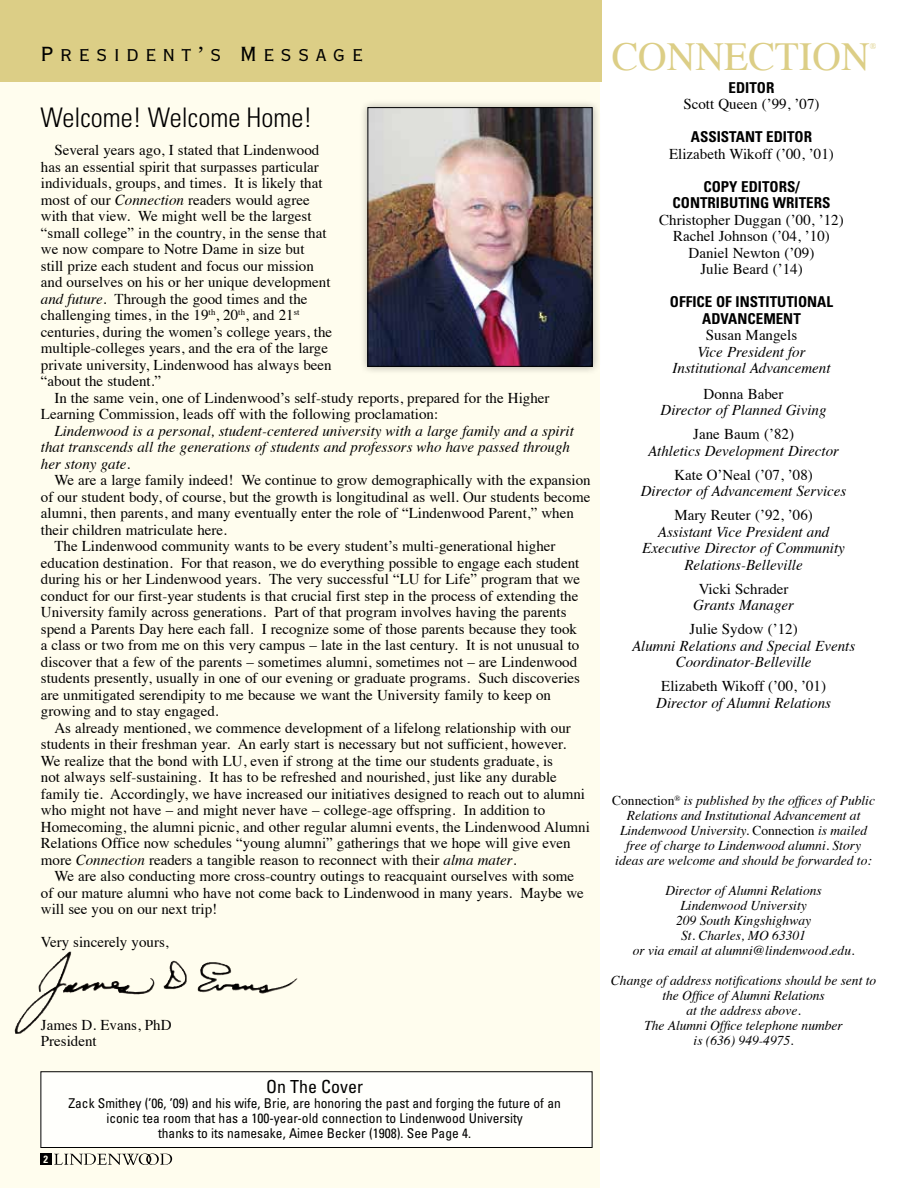
<style>
.page{position:relative;width:918px;height:1188px;background:#fff}
.page>*{position:absolute;margin:0;border:0;box-sizing:border-box;transform-origin:0 0}
.t1{font:39.75px "Times";color:#dcce86}
.t2{font:300 condensed 27px "Univers LT Std";color:#000}
.t3{font:27px "Copperplate Gothic Std 29 BC";letter-spacing:.2em;color:#000}
.t4{font:condensed 18px "Univers LT Std";color:#000}
.t5{font:15px/16.5px "Times";color:#000}
.t6{font:italic 15px/16.5px "Times";color:#000;text-align:center}
.t7{font:700 condensed 15px/16.5px "Univers LT Std";color:#000;text-align:center}
.t8{font:italic 13.5px/15px "Times";color:#000;text-align:center}
.t9{font:condensed 13.5px/15px "Univers LT Std";color:#000;text-align:center}
.t10{font:700 condensed 10.5px "Univers LT Std";color:#fff}
.t11{font:8.7px "Times";color:#dcce86}
.s1{font-style:italic}
.s2{font-style:normal}
</style>
<div class="page">
<div style="left:0;top:0;width:600px;height:1188px;background:#fffdee"></div>
<img style="left:38px;top:951px;width:33px;height:41px">
<div style="left:359px;top:99px;width:242px;height:276px;background:#000;opacity:.3"></div>
<img style="left:370px;top:109px;width:220px;height:256px">
<div style="left:368px;top:107px;width:224px;height:260px;border:1px solid #000"></div>
<div style="left:0;top:0;width:602px;height:82px;background:#dcce86"></div>
<div style="left:41px;top:1072px;width:551px;height:76px;background:#fffffc"></div>
<div style="left:40px;top:1071px;width:552px;height:77px;border:1px solid #000"></div>
<h2 class="t3" style="left:40px;top:41px;width:324px">President’s Message</h2>
<h2 class="t2" style="left:40px;top:101px;width:273px">Welcome! Welcome Home!</h2>
<p class="t5" style="left:41px;top:141px;width:293px;text-indent:14px">Several years ago, I stated that Lindenwood has an essential spirit that surpasses particular individuals, groups, and times. It is likely that most of our <span class="s1">Connection</span> readers would agree with that view. We might well be the largest “small college” in the country, in the sense that we now compare to Notre Dame in size but<br>still prize each student and focus our mission and ourselves on his or her unique development <span class="s1">and future</span>. Through the good times and the challenging times, in the 19<sup>th</sup>, 20<sup>th</sup>, and 21<sup>st </sup>centuries, during the women’s college years, the multiple-colleges years, and the era of the large private university, Lindenwood has always been “about the student.”</p>
<p class="t5" style="left:41px;top:388px;width:510px;text-indent:14px">In the same vein, one of Lindenwood’s self-study reports, prepared for the Higher<br>Learning Commission, leads off with the following proclamation:</p>
<p class="t6" style="left:41px;top:422px;width:535px;text-align:left;text-indent:14px">Lindenwood is a personal, student-centered university with a large family and a spirit that transcends all the generations of students and professors who have passed through her stony gate<span class="s2">.</span></p>
<p class="t5" style="left:54px;top:471px;width:538px">We are a large family indeed! We continue to grow demographically with the expansion</p>
<p class="t5" style="left:41px;top:487px;width:551px">of our student body, of course, but the growth is longitudinal as well. Our students become</p>
<p class="t5" style="left:41px;top:504px;width:535px">alumni, then parents, and many eventually enter the role of “Lindenwood Parent,” when</p>
<p class="t5" style="left:41px;top:520px;width:188px">their children matriculate here.</p>
<p class="t5" style="left:54px;top:537px;width:503px">The Lindenwood community wants to be every student’s multi-generational higher</p>
<p class="t5" style="left:41px;top:553px;width:540px">education destination. For that reason, we do everything possible to engage each student</p>
<p class="t5" style="left:41px;top:570px;width:541px">during his or her Lindenwood years. The very successful “LU for Life” program that we</p>
<p class="t5" style="left:41px;top:586px;width:539px">conduct for our first-year students is that crucial first step in the process of extending the</p>
<p class="t5" style="left:41px;top:603px;width:527px">University family across generations. Part of that program involves having the parents</p>
<p class="t5" style="left:41px;top:619px;width:538px">spend a Parents Day here each fall. I recognize some of those parents because they took</p>
<p class="t5" style="left:41px;top:636px;width:540px">a class or two from me on this very campus – late in the last century. It is not unusual to</p>
<p class="t5" style="left:41px;top:652px;width:538px">discover that a few of the parents – sometimes alumni, sometimes not – are Lindenwood</p>
<p class="t5" style="left:41px;top:669px;width:541px">students presently, usually in one of our evening or graduate programs. Such discoveries</p>
<p class="t5" style="left:41px;top:685px;width:512px">are unmitigated serendipity to me because we want the University family to keep on</p>
<p class="t5" style="left:41px;top:702px;width:179px">growing and to stay engaged.</p>
<p class="t5" style="left:54px;top:718px;width:518px">As already mentioned, we commence development of a lifelong relationship with our</p>
<p class="t5" style="left:41px;top:735px;width:527px">students in their freshman year. An early start is necessary but not sufficient, however.</p>
<p class="t5" style="left:41px;top:751px;width:514px">We realize that the bond with LU, even if strong at the time our students graduate, is</p>
<p class="t5" style="left:41px;top:768px;width:517px">not always self-sustaining. It has to be refreshed and nourished, just like any durable</p>
<p class="t5" style="left:41px;top:784px;width:546px">family tie. Accordingly, we have increased our initiatives designed to reach out to alumni</p>
<p class="t5" style="left:41px;top:801px;width:506px">who might not have – and might never have – college-age offspring. In addition to</p>
<p class="t5" style="left:41px;top:817px;width:551px">Homecoming, the alumni picnic, and other regular alumni events, the Lindenwood Alumni</p>
<p class="t5" style="left:41px;top:834px;width:531px">Relations Office now schedules “young alumni” gatherings that we hope will give even</p>
<p class="t5" style="left:41px;top:850px;width:477px">more <span class="s1">Connection</span> readers a tangible reason to reconnect with their <span class="s1">alma mater</span>.</p>
<p class="t5" style="left:54px;top:867px;width:521px">We are also conducting more cross-country outings to reacquaint ourselves with some</p>
<p class="t5" style="left:41px;top:883px;width:544px">of our mature alumni who have not come back to Lindenwood in many years. Maybe we</p>
<p class="t5" style="left:41px;top:900px;width:178px">will see you on our next trip!</p>
<p class="t5" style="left:41px;top:933px;width:129px">Very sincerely yours,</p>
<p class="t5" style="left:41px;top:1015px;width:132px">James D. Evans, PhD<br>President</p>
<p class="t10" style="left:44px;top:1152px;width:6px">2</p>
<p class="t4" style="left:266px;top:1075px;width:98px">On The Cover</p>
<p class="t9" style="left:68px;top:1096px;width:494px">Zack Smithey (’06, ’09) and his wife, Brie, are honoring the past and forging the future of an iconic tea room that has a 100-year-old connection to Lindenwood University<br>thanks to its namesake, Aimee Becker (1908). See Page 4.</p>
<h1 class="t1" style="left:612px;top:20px;width:259px">CONNECTION</h1>
<p class="t11" style="left:870px;top:38px;width:8px">®</p>
<p class="t7" style="left:729px;top:79px;width:47px">EDITOR</p>
<p class="t5" style="left:683px;top:95px;width:138px">Scott Queen (’99, ’07)</p>
<p class="t7" style="left:691px;top:129px;width:123px">ASSISTANT EDITOR</p>
<p class="t5" style="left:669px;top:144px;width:166px">Elizabeth Wikoff (’00, ’01)</p>
<p class="t7" style="left:673px;top:178px;width:159px">COPY EDITORS/<br>CONTRIBUTING WRITERS</p>
<p class="t5" style="left:659px;top:210px;width:186px;text-align:center">Christopher Duggan (’00, ’12)<br>Rachel Johnson (’04, ’10)<br>Daniel Newton (’09)<br>Julie Beard (’14)</p>
<p class="t7" style="left:670px;top:294px;width:165px">OFFICE OF INSTITUTIONAL<br>ADVANCEMENT</p>
<p class="t5" style="left:706px;top:326px;width:93px">Susan Mangels</p>
<p class="t6" style="left:673px;top:343px;width:160px">Vice President for<br>Institutional Advancement</p>
<p class="t5" style="left:704px;top:384px;width:81px">Donna Baber</p>
<p class="t6" style="left:661px;top:401px;width:167px">Director of Planned Giving</p>
<p class="t5" style="left:693px;top:425px;width:102px">Jane Baum (’82)</p>
<p class="t6" style="left:648px;top:442px;width:192px">Athletics Development Director</p>
<p class="t5" style="left:674px;top:465px;width:140px">Kate O’Neal (’07, ’08)</p>
<p class="t6" style="left:641px;top:482px;width:207px">Director of Advancement Services</p>
<p class="t5" style="left:674px;top:506px;width:140px">Mary Reuter (’92, ’06)</p>
<p class="t6" style="left:642px;top:523px;width:204px">Assistant Vice President and<br>Executive Director of Community<br>Relations-Belleville</p>
<p class="t5" style="left:699px;top:579px;width:91px">Vicki Schrader</p>
<p class="t6" style="left:693px;top:596px;width:102px">Grants Manager</p>
<p class="t5" style="left:690px;top:620px;width:110px">Julie Sydow (’12)</p>
<p class="t6" style="left:632px;top:637px;width:225px">Alumni Relations and Special Events<br>Coordinator-Belleville</p>
<p class="t5" style="left:661px;top:677px;width:166px">Elizabeth Wikoff (’00, ’01)</p>
<p class="t6" style="left:656px;top:694px;width:176px">Director of Alumni Relations</p>
<p class="t8" style="left:612px;top:792px;width:264px"><span class="s2">Connection</span><sup>®</sup> is published by the offices of Public Relations and Institutional Advancement at Lindenwood University. <span class="s2">Connection</span> is mailed free of charge to Lindenwood alumni. Story ideas are welcome and should be forwarded to:</p>
<p class="t8" style="left:633px;top:882px;width:223px">Director of Alumni Relations<br>Lindenwood University<br>209 South Kingshighway<br>St. Charles, MO 63301<br>or via email at alumni@lindenwood.edu.</p>
<p class="t8" style="left:611px;top:972px;width:267px">Change of address notifications should be sent to the Office of Alumni Relations<br>at the address above.<br>The Alumni Office telephone number<br>is (636) 949-4975.</p>
</div>
